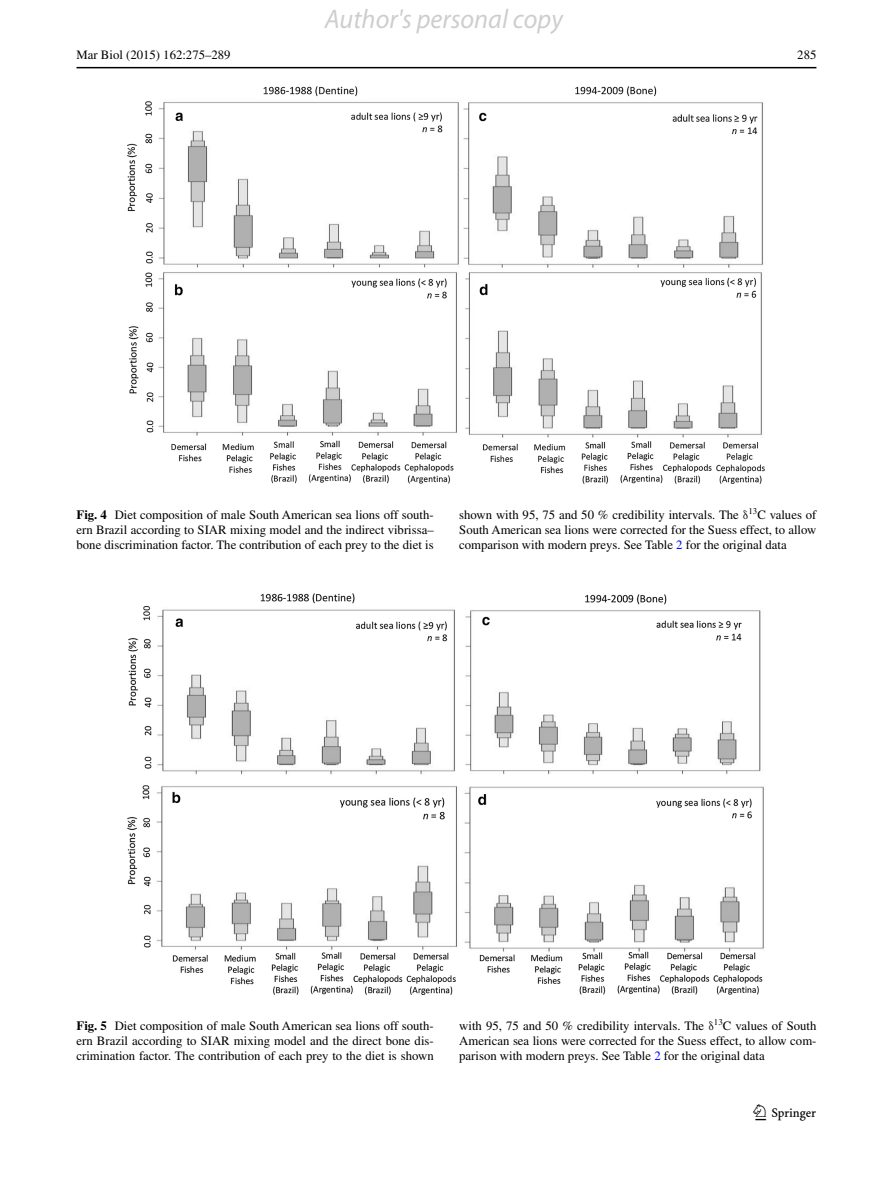
<style>
.page{position:relative;width:893px;height:1187px;background:#fff}
.page>*{position:absolute;margin:0;border:0;box-sizing:border-box;transform-origin:0 0}
.t1{font:italic 27px "S Myriad";color:rgb(0 0 0/.2)}
.t2{font:22.5px "Springnew";color:#000}
.t3{font:12.75px/15px "Times";color:#000;text-align:justify}
.s1{font-weight:700}
.s2{font-family:"MTGU"}
.s3{color:#00f}
</style>
<div class="page">
<hr style="left:77px;top:67px;width:739px;height:1px;background:#000">
<img style="left:128px;top:87px;width:637px;height:396px">
<img style="left:127px;top:593px;width:637px;height:401px">
<h1 class="t1" style="left:325px;top:3px;width:240px">Author's personal copy</h1>
<p class="t3" style="left:77px;top:48px;width:156px">Mar Biol (2015) 162:275–289</p>
<p class="t3" style="left:797px;top:48px;width:21px">285</p>
<p class="t3" style="left:77px;top:507px;width:359px"><span class="s1">Fig. 4</span> Diet composition of male South American sea lions off south&shy;ern Brazil according to SIAR mixing model and the indirect vibrissa– bone discrimination factor. The contribution of each prey to the diet is</p>
<p class="t3" style="left:459px;top:507px;width:359px">shown with 95, 75 and 50 % credibility intervals. The <span class="s2">δ</span><sup>13</sup>C values of South American sea lions were corrected for the Suess effect, to allow comparison with modern preys. See Table <span class="s3">2</span> for the original data</p>
<p class="t3" style="left:77px;top:1017px;width:359px"><span class="s1">Fig. 5</span> Diet composition of male South American sea lions off south&shy;ern Brazil according to SIAR mixing model and the direct bone dis&shy;crimination factor. The contribution of each prey to the diet is shown</p>
<p class="t3" style="left:459px;top:1017px;width:359px">with 95, 75 and 50 % credibility intervals. The <span class="s2">δ</span><sup>13</sup>C values of South American sea lions were corrected for the Suess effect, to allow com&shy;parison with modern preys. See Table <span class="s3">2</span> for the original data</p>
<h2 class="t2" style="left:755px;top:1104px;width:62px">1 3</h2>
</div>
